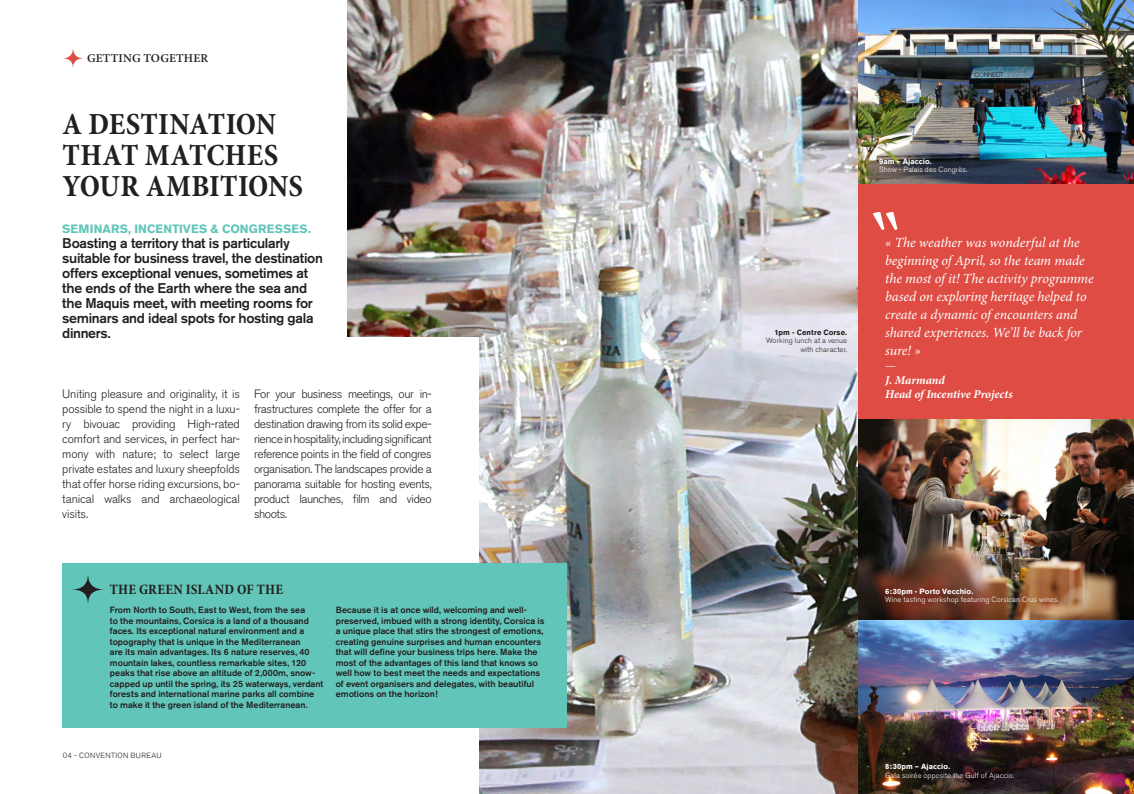
<style>
.page{position:relative;width:1134px;height:794px;background:#fff}
.page>*{position:absolute;margin:0;border:0;box-sizing:border-box;transform-origin:0 0}
.t1{font:700 condensed 31px/31px "Minion Pro";letter-spacing:.005em;color:#231f20}
.t2{font:700 condensed 14.4px "Minion Pro";letter-spacing:.02em;color:#231f20}
.t3{font:500 14px/15px "Akzidenz Grotesk BE";letter-spacing:-.02em;color:#231f20}
.t4{font:italic 14px/18px "Minion Pro";letter-spacing:-.005em;color:#fff}
.t5{font:300 12px/15px "Akzidenz Grotesk BE";letter-spacing:-.025em;color:#231f20;text-align:justify}
.t6{font:italic 700 12px "Minion Pro";letter-spacing:-.005em;color:#fff}
.t7{font:700 12px "Akzidenz Grotesk BE";letter-spacing:.01em;color:#61c5b9}
.t8{font:600 12px "Minion Pro";letter-spacing:.01em;color:#231f20}
.t9{font:italic 12px "Minion Pro";color:#fff}
.t10{font:500 9px/10.5px "Akzidenz Grotesk BE";color:#231f20}
.t11{font:300 7.5px "Akzidenz Grotesk BE";letter-spacing:.015em;color:#fff}
.t12{font:300 7.5px/8.5px "Akzidenz Grotesk BE";letter-spacing:.015em;color:#231f20;text-align:right}
.t13{font:700 7.5px "Akzidenz Grotesk BE";letter-spacing:.02em;color:#fff}
.t14{font:300 7.5px "Akzidenz Grotesk BE";letter-spacing:.04em;color:#231f20}
.s1{font-weight:700}
</style>
<div class="page">
<img style="left:857px;top:0;width:277px;height:184px">
<img style="left:857px;top:619px;width:277px;height:175px">
<div style="left:857px;top:184px;width:277px;height:250px;background:#de4c43"></div>
<img style="left:348px;top:0;width:509px;height:794px">
<img style="left:857px;top:420px;width:277px;height:199px">
<svg style="left:62px;top:48px;width:22px;height:20px"></svg>
<svg style="left:873px;top:212px;width:24px;height:18px"></svg>
<div style="left:183px;top:338px;width:296px;height:456px;background:#fff"></div>
<div style="left:62px;top:563px;width:505px;height:165px;background:#61c5b9"></div>
<svg style="left:72px;top:575px;width:32px;height:28px"></svg>
<p class="t8" style="left:87px;top:50px;width:122px">GETTING TOGETHER</p>
<p class="t1" style="left:63px;top:108px;width:242px">A DESTINATION<br>THAT MATCHES<br>YOUR AMBITIONS</p>
<p class="t7" style="left:62px;top:221px;width:250px">SEMINARS, INCENTIVES &amp; CONGRESSES.</p>
<p class="t3" style="left:62px;top:235px;width:262px">Boasting a territory that is particularly suitable for business travel, the destination offers exceptional venues, sometimes at the ends of the Earth where the sea and the Maquis meet, with meeting rooms for seminars and ideal spots for hosting gala dinners.</p>
<p class="t5" style="left:62px;top:386px;width:179px">Uniting pleasure and originality, it is possible to spend the night in a luxu&shy;ry bivouac providing High-rated comfort and services, in perfect har&shy;mony with nature; to select large private estates and luxury sheepfolds that offer horse riding excursions, bo&shy;tanical walks and archaeological visits.</p>
<p class="t5" style="left:254px;top:386px;width:179px">For your business meetings, our in&shy;frastructures complete the offer for a destination drawing from its solid expe&shy;rience in hospitality, including significant reference points in the field of congres organisation. The landscapes provide a panorama suitable for hosting events, product launches, film and video shoots.</p>
<p class="t2" style="left:110px;top:580px;width:175px">THE GREEN ISLAND OF THE</p>
<p class="t10" style="left:110px;top:604px;width:215px">From North to South, East to West, from the sea<br>to the mountains, Corsica is a land of a thousand faces. Its exceptional natural environment and a topography that is unique in the Mediterranean<br>are its main advantages. Its 6 nature reserves, 40 mountain lakes, countless remarkable sites, 120 peaks that rise above an altitude of 2,000m, snow&shy;capped up until the spring, its 25 waterways, verdant forests and international marine parks all combine to make it the green island of the Mediterranean.</p>
<p class="t10" style="left:336px;top:604px;width:210px">Because it is at once wild, welcoming and well&shy;preserved, imbued with a strong identity, Corsica is a unique place that stirs the strongest of emotions, creating genuine surprises and human encounters that will define your business trips here. Make the most of the advantages of this land that knows so well how to best meet the needs and expectations of event organisers and delegates, with beautiful emotions on the horizon!</p>
<p class="t14" style="left:63px;top:751px;width:100px">04 - CONVENTION BUREAU</p>
<p class="t12" style="left:766px;top:328px;width:82px"><span class="s1">1pm - Centre Corse.<br></span>Working lunch at a venue with character.</p>
<p class="t13" style="left:879px;top:157px;width:54px">9am – Ajaccio.</p>
<p class="t11" style="left:879px;top:165px;width:90px">Show - Palais des Congrès.</p>
<p class="t4" style="left:885px;top:233px;width:210px">« The weather was wonderful at the beginning of April, so the team made the most of it! The activity programme based on exploring heritage helped to create a dynamic of encounters and shared experiences. We’ll be back for sure! »</p>
<p class="t9" style="left:885px;top:357px;width:12px">—</p>
<p class="t6" style="left:885px;top:371px;width:61px">J. Marmand</p>
<p class="t6" style="left:885px;top:386px;width:129px">Head of Incentive Projects</p>
<p class="t13" style="left:885px;top:586px;width:90px">6:30pm - Porto Vecchio.</p>
<p class="t11" style="left:885px;top:595px;width:175px">Wine tasting workshop featuring Corsican Crus wines.</p>
<p class="t13" style="left:885px;top:762px;width:67px">8:30pm – Ajaccio.</p>
<p class="t11" style="left:885px;top:771px;width:131px">Gala soirée opposite the Gulf of Ajaccio.</p>
</div>
